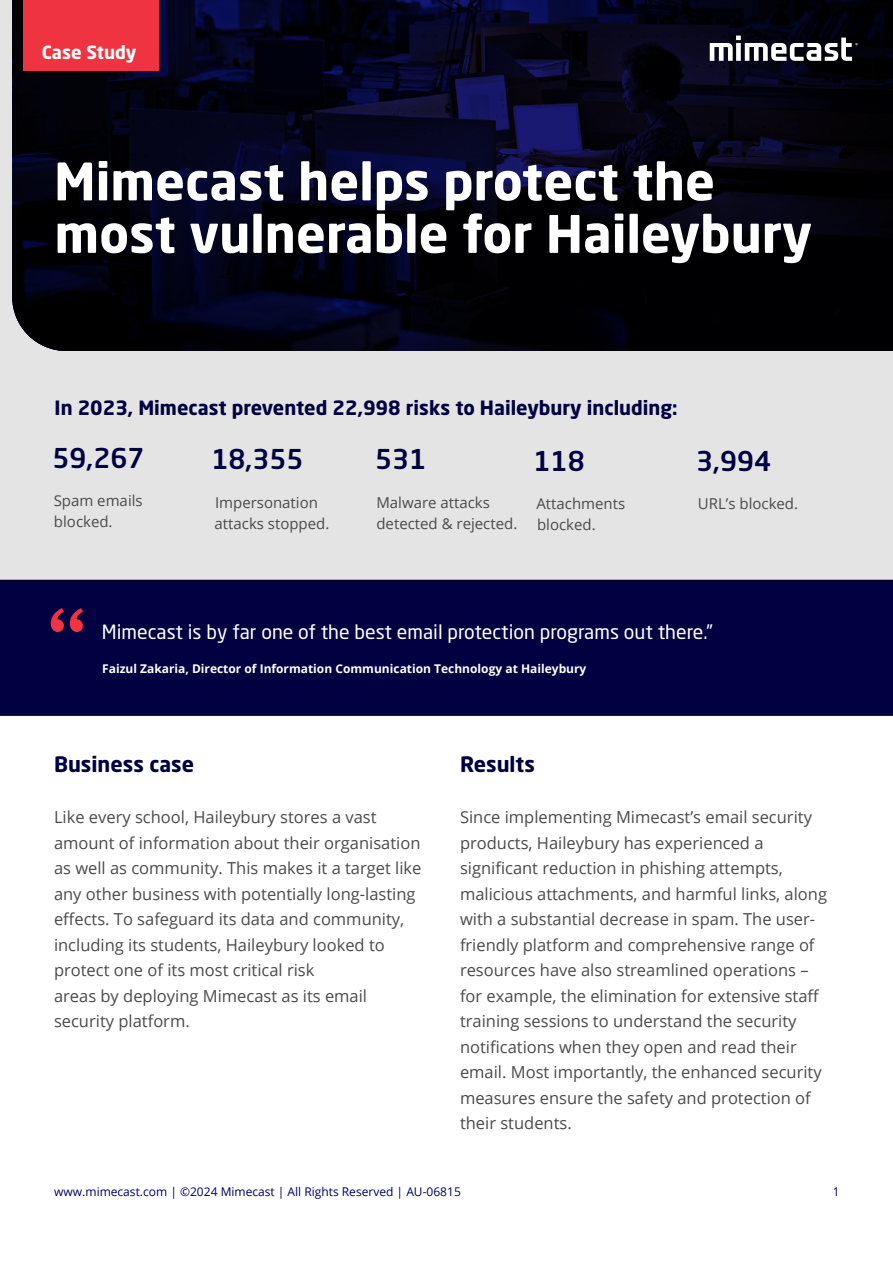
<style>
.page{position:relative;width:893px;height:1263px;background:#fff}
.page>*{position:absolute;margin:0;border:0;box-sizing:border-box;transform-origin:0 0}
.t1{font:106.5px "Andale Mono";color:#ef3340}
.t2{font:700 51px/52.5px "Neo Sans W1 G";color:#fff}
.t3{font:500 27px "Neo Sans W1 G";color:#010041}
.H2_-_Subheader{font:700 21px "Neo Sans W1 G";color:#010041}
.t4{font:19.5px "Neo Sans W1 G";color:#fff}
.t5{font:700 19.5px "Neo Sans W1 G";color:#010041}
.t6{font:700 18px "Neo Sans W1 G";color:#fff}
.H2_-_Subheader-2{font:16.5px/25.5px "Open Sans";color:#4a4a4a}
.t7{font:15px/21px "Open Sans";color:#4a4a4a}
.t8{font:700 12px "Open Sans";color:#fff}
.t9{font:12px "Open Sans";color:#006}
</style>
<div class="page">
<div style="left:0;top:0;width:893px;height:600px;background:#e3e4e3"></div>
<svg style="left:12px;top:0;width:881px;height:351px;background:#040414"></svg>
<div style="left:23px;top:0;width:135px;height:71px;background:#ef3340"></div>
<svg style="left:710px;top:36px;width:148px;height:25px;background:#6b6b73"></svg>
<div style="left:0;top:580px;width:893px;height:136px;background:#010041"></div>
<p class="t6" style="left:42px;top:41px;width:96px">Case Study</p>
<h2 class="t2" style="left:54px;top:154px;width:760px">Mimecast helps protect the most vulnerable for Haileybury</h2>
<p class="t5" style="left:55px;top:396px;width:624px">In 2023, Mimecast prevented 22,998 risks to Haileybury including:</p>
<p class="t3" style="left:53px;top:441px;width:94px">59,267</p>
<p class="t3" style="left:212px;top:442px;width:94px">18,355</p>
<p class="t3" style="left:375px;top:442px;width:53px">531</p>
<p class="t3" style="left:534px;top:444px;width:53px">118</p>
<p class="t3" style="left:696px;top:444px;width:77px">3,994</p>
<p class="t7" style="left:54px;top:490px;width:91px">Spam emails blocked.</p>
<p class="t7" style="left:215px;top:492px;width:116px">Impersonation attacks stopped.</p>
<p class="t7" style="left:376px;top:492px;width:142px">Malware attacks detected &amp; rejected.</p>
<p class="t7" style="left:536px;top:493px;width:90px">Attachments blocked.</p>
<p class="t7" style="left:698px;top:493px;width:102px">URL’s blocked.</p>
<p class="t1" style="left:35px;top:577px;width:65px">“</p>
<p class="t4" style="left:102px;top:620px;width:613px">Mimecast is by far one of the best email protection programs out there.”</p>
<p class="t8" style="left:102px;top:660px;width:486px">Faizul Zakaria, Director of Information Communication Technology at Haileybury</p>
<p class="H2_-_Subheader" style="left:54px;top:751px;width:142px">Business case</p>
<p class="H2_-_Subheader-2" style="left:54px;top:804px;width:369px">Like every school, Haileybury stores a vast amount of information about their organisation as well as community. This makes it a target like any other business with potentially long-lasting effects. To safeguard its data and community, including its students, Haileybury looked to protect one of its most critical risk<br>areas by deploying Mimecast as its email security platform.</p>
<p class="H2_-_Subheader" style="left:460px;top:751px;width:76px">Results</p>
<p class="H2_-_Subheader-2" style="left:460px;top:804px;width:369px">Since implementing Mimecast’s email security products, Haileybury has experienced a significant reduction in phishing attempts, malicious attachments, and harmful links, along with a substantial decrease in spam. The user&shy;friendly platform and comprehensive range of resources have also streamlined operations – for example, the elimination for extensive staff training sessions to understand the security notifications when they open and read their email. Most importantly, the enhanced security measures ensure the safety and protection of their students.</p>
<p class="t9" style="left:54px;top:1184px;width:408px">www.mimecast.com | ©2024 Mimecast | All Rights Reserved | AU-06815</p>
<p class="t9" style="left:833px;top:1184px;width:8px">1</p>
</div>
